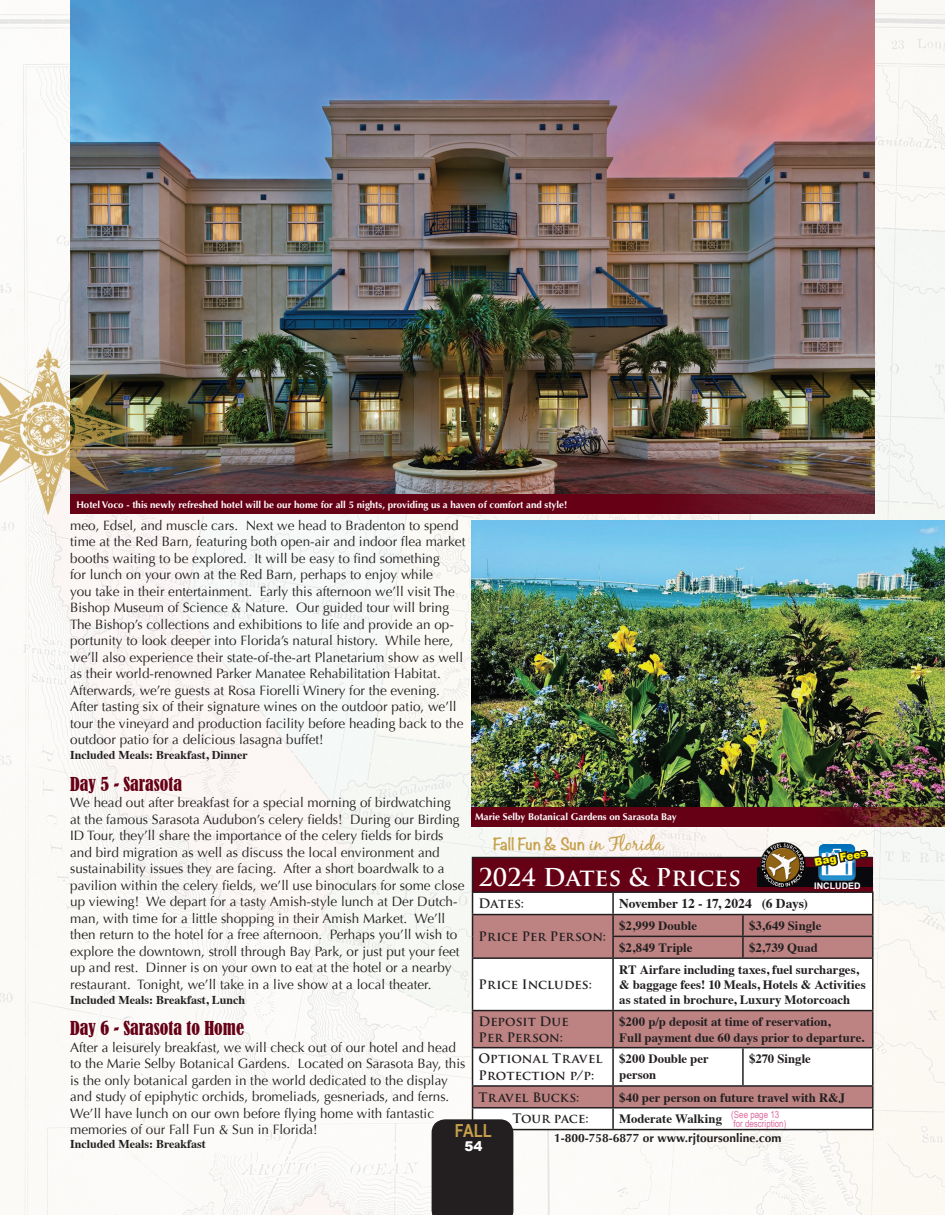
<style>
.page{position:relative;width:945px;height:1215px;background:#fff}
.page>*{position:absolute;margin:0;border:0;box-sizing:border-box;transform-origin:0 0}
.t1{font:700 24px "Trajan Pro";color:#fff}
.t2{font:condensed 18px "Bernard";color:#660015}
.t3{font:700 18px "Arial Narrow";color:#c6a04a}
.t4{font:700 15px "Noteworthy";letter-spacing:.01em;color:#c6a04a}
.t5{font:13.5px/16.5px "Optima";color:#231f20}
.t6{font:700 13.5px "Times";color:#231f20}
.t7{font:900 13.5px "Arial";color:#fff}
.t8{font:700 12.75px/15.3px "Times";color:#231f20}
.t9{font:700 12.75px "Trajan Pro";letter-spacing:.005em;color:#231f20}
.t10{font:700 12px "Times";color:#231f20}
.t11{font:700 12px "Optima";color:#231f20}
.t12{font:900 10.5px "Arial";color:#fff101}
.t13{font:700 9.75px "Optima";color:#fff}
.t14{font:9.75px "Arial Narrow";color:#dd6ca0}
.t15{font:700 9px "Arial";color:#fff}
.s1{font-family:"Black Jack";font-weight:400;font-size:19.5px}
</style>
<div class="page">
<img style="left:0;top:0;width:945px;height:1215px">
<svg style="left:473px;top:959px;width:399px;height:126px"></svg>
<hr style="left:872px;top:893px;width:2px;height:21px;background:#231f20">
<hr style="left:872px;top:915px;width:2px;height:21px;background:#231f20">
<hr style="left:872px;top:937px;width:2px;height:20px;background:#231f20">
<hr style="left:472px;top:959px;width:1px;height:51px;background:#231f20">
<hr style="left:612px;top:959px;width:2px;height:51px;background:#231f20">
<hr style="left:872px;top:959px;width:2px;height:51px;background:#231f20">
<hr style="left:612px;top:1011px;width:2px;height:36px;background:#231f20">
<hr style="left:872px;top:1011px;width:2px;height:36px;background:#231f20">
<hr style="left:472px;top:1048px;width:1px;height:37px;background:#231f20">
<hr style="left:612px;top:1048px;width:2px;height:37px;background:#231f20">
<hr style="left:742px;top:1048px;width:2px;height:37px;background:#231f20">
<hr style="left:872px;top:1048px;width:2px;height:37px;background:#231f20">
<hr style="left:872px;top:1087px;width:2px;height:20px;background:#231f20">
<hr style="left:872px;top:1109px;width:2px;height:20px;background:#231f20">
<hr style="left:743px;top:1129px;width:131px;height:1px;background:#231f20">
<hr style="left:743px;top:891px;width:131px;height:2px;background:#231f20">
<hr style="left:743px;top:936px;width:131px;height:1px;background:#231f20">
<hr style="left:613px;top:957px;width:130px;height:2px;background:#231f20">
<hr style="left:743px;top:957px;width:131px;height:2px;background:#231f20">
<hr style="left:472px;top:957px;width:141px;height:2px;background:#231f20">
<hr style="left:743px;top:914px;width:131px;height:1px;background:#231f20">
<hr style="left:472px;top:1010px;width:141px;height:1px;background:#231f20">
<hr style="left:472px;top:1011px;width:1px;height:36px;background:#231f20">
<hr style="left:613px;top:1010px;width:130px;height:1px;background:#231f20">
<hr style="left:743px;top:1010px;width:131px;height:1px;background:#231f20">
<hr style="left:472px;top:1047px;width:141px;height:1px;background:#231f20">
<hr style="left:613px;top:1047px;width:130px;height:1px;background:#231f20">
<hr style="left:743px;top:1047px;width:131px;height:1px;background:#231f20">
<hr style="left:472px;top:1085px;width:141px;height:2px;background:#231f20">
<hr style="left:613px;top:1085px;width:130px;height:2px;background:#231f20">
<hr style="left:743px;top:1085px;width:131px;height:2px;background:#231f20">
<hr style="left:743px;top:1107px;width:131px;height:2px;background:#231f20">
<img style="left:472px;top:521px;width:473px;height:287px">
<svg style="left:471px;top:808px;width:474px;height:19px;fill:#660015"></svg>
<svg style="left:432px;top:1087px;width:441px;height:128px"></svg>
<img style="left:752px;top:837px;width:60px;height:10px">
<img style="left:819px;top:845px;width:36px;height:2px">
<svg style="left:472px;top:847px;width:401px;height:110px"></svg>
<img style="left:70px;top:0;width:805px;height:495px">
<svg style="left:154px;top:495px;width:721px;height:19px;fill:#660015"></svg>
<img style="left:0;top:340px;width:154px;height:190px">
<p class="t13" style="left:76px;top:499px;width:492px">Hotel Voco - this newly refreshed hotel will be our home for all 5 nights, providing us a haven of comfort and style!</p>
<p class="t5" style="left:70px;top:517px;width:397px">meo, Edsel, and muscle cars. Next we head to Bradenton to spend time at the Red Barn, featuring both open-air and indoor flea market booths waiting to be explored. It will be easy to find something<br>for lunch on your own at the Red Barn, perhaps to enjoy while<br>you take in their entertainment. Early this afternoon we’ll visit The Bishop Museum of Science &amp; Nature. Our guided tour will bring The Bishop’s collections and exhibitions to life and provide an op&shy;portunity to look deeper into Florida’s natural history. While here, we’ll also experience their state-of-the-art Planetarium show as well as their world-renowned Parker Manatee Rehabilitation Habitat.<br>Afterwards, we’re guests at Rosa Fiorelli Winery for the evening.<br>After tasting six of their signature wines on the outdoor patio, we’ll tour the vineyard and production facility before heading back to the outdoor patio for a delicious lasagna buffet!</p>
<p class="t10" style="left:70px;top:744px;width:179px">Included Meals: Breakfast, Dinner</p>
<p class="t2" style="left:70px;top:773px;width:113px">Day 5 - Sarasota</p>
<p class="t5" style="left:70px;top:795px;width:396px">We head out after breakfast for a special morning of birdwatching at the famous Sarasota Audubon’s celery fields! During our Birding ID Tour, they’ll share the importance of the celery fields for birds and bird migration as well as discuss the local environment and sustainability issues they are facing. After a short boardwalk to a pavilion within the celery fields, we’ll use binoculars for some close up viewing! We depart for a tasty Amish-style lunch at Der Dutch&shy;man, with time for a little shopping in their Amish Market. We’ll then return to the hotel for a free afternoon. Perhaps you’ll wish to explore the downtown, stroll through Bay Park, or just put your feet up and rest. Dinner is on your own to eat at the hotel or a nearby restaurant. Tonight, we’ll take in a live show at a local theater.</p>
<p class="t10" style="left:70px;top:988px;width:177px">Included Meals: Breakfast, Lunch</p>
<p class="t2" style="left:70px;top:1018px;width:175px">Day 6 - Sarasota to Home</p>
<p class="t5" style="left:70px;top:1039px;width:397px">After a leisurely breakfast, we will check out of our hotel and head to the Marie Selby Botanical Gardens. Located on Sarasota Bay, this is the only botanical garden in the world dedicated to the display and study of epiphytic orchids, bromeliads, gesneriads, and ferns.<br>We’ll have lunch on our own before flying home with fantastic memories of our Fall Fun &amp; Sun in Florida!</p>
<p class="t10" style="left:70px;top:1132px;width:137px">Included Meals: Breakfast</p>
<p class="t13" style="left:475px;top:811px;width:203px">Marie Selby Botanical Gardens on Sarasota Bay</p>
<p class="t4" style="left:493px;top:831px;width:172px">Fall Fun &amp; Sun <span class="s1">in Florida</span></p>
<p class="t12" style="left:813px;top:855px;width:54px;rotate:-11deg">Bag Fees</p>
<p class="t1" style="left:478px;top:862px;width:264px">2024 Dates &amp; Prices</p>
<p class="t9" style="left:479px;top:896px;width:47px">Dates:</p>
<p class="t6" style="left:619px;top:891px;width:190px">November 12 - 17, 2024 (6 Days)</p>
<p class="t9" style="left:479px;top:929px;width:129px">Price Per Person:</p>
<p class="t15" style="left:814px;top:879px;width:48px">INCLUDED</p>
<p class="t8" style="left:619px;top:917px;width:79px">$2,999 Double</p>
<p class="t8" style="left:749px;top:917px;width:74px">$3,649 Single</p>
<p class="t8" style="left:619px;top:939px;width:75px">$2,849 Triple</p>
<p class="t8" style="left:749px;top:939px;width:70px">$2,739 Quad</p>
<p class="t8" style="left:619px;top:961px;width:248px">RT Airfare including taxes, fuel surcharges, &amp; baggage fees! 10 Meals, Hotels &amp; Activities as stated in brochure, Luxury Motorcoach</p>
<p class="t9" style="left:479px;top:977px;width:115px">Price Includes:</p>
<p class="t9" style="left:479px;top:1014px;width:92px">Deposit Due</p>
<p class="t9" style="left:479px;top:1029px;width:86px">Per Person:</p>
<p class="t8" style="left:619px;top:1013px;width:213px">$200 p/p deposit at time of reservation,</p>
<p class="t8" style="left:619px;top:1028px;width:247px">Full payment due 60 days prior to departure.</p>
<p class="t9" style="left:479px;top:1051px;width:125px">Optional Travel</p>
<p class="t9" style="left:479px;top:1067px;width:117px">Protection p/p:</p>
<p class="t8" style="left:619px;top:1050px;width:91px">$200 Double per person</p>
<p class="t8" style="left:749px;top:1050px;width:63px">$270 Single</p>
<p class="t9" style="left:479px;top:1089px;width:102px">Travel Bucks:</p>
<p class="t8" style="left:619px;top:1088px;width:227px">$40 per person on future travel with R&amp;J</p>
<p class="t9" style="left:512px;top:1111px;width:78px">Tour pace:</p>
<p class="t8" style="left:619px;top:1110px;width:104px">Moderate Walking</p>
<p class="t11" style="left:554px;top:1131px;width:229px">1-800-758-6877 or www.rjtoursonline.com</p>
<p class="t14" style="left:731px;top:1107px;width:50px">(See page 13</p>
<p class="t14" style="left:733px;top:1116px;width:54px">for description)</p>
<p class="t3" style="left:455px;top:1117px;width:38px">FALL</p>
<p class="t7" style="left:465px;top:1137px;width:20px">54</p>
</div>
